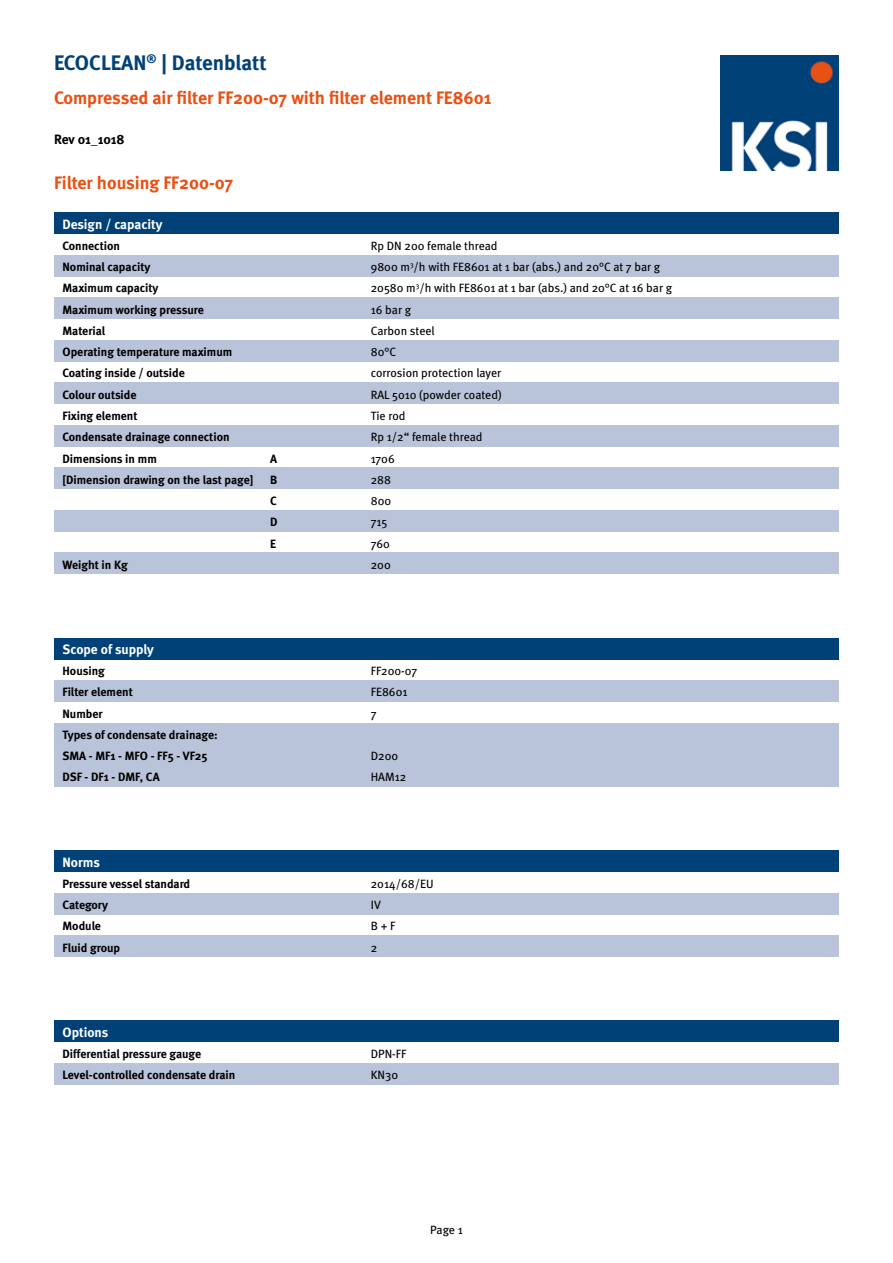
<style>
.page{position:relative;width:893px;height:1263px;background:#fff}
.page>*{position:absolute;margin:0;border:0;box-sizing:border-box;transform-origin:0 0}
.t1{font:700 21px "Meta";color:#004178}
.t2{font:700 18px "Meta";color:#e85113}
.t3{font:700 13.5px "Meta";color:#fff}
.t4{font:700 13.5px "Meta";color:#000}
.t5{font:700 12px/21.3px "Meta";color:#000}
.t6{font:12px/21.3px "Meta";color:#000}
</style>
<div class="page">
<div style="left:54px;top:680px;width:785px;height:22px;background:#b9c3d9"></div>
<div style="left:54px;top:723px;width:785px;height:21px;background:#b9c3d9"></div>
<div style="left:54px;top:744px;width:785px;height:21px;background:#b9c3d9"></div>
<div style="left:54px;top:765px;width:785px;height:22px;background:#b9c3d9"></div>
<div style="left:54px;top:893px;width:785px;height:21px;background:#b9c3d9"></div>
<div style="left:54px;top:935px;width:785px;height:22px;background:#b9c3d9"></div>
<div style="left:54px;top:1063px;width:785px;height:21px;background:#b9c3d9"></div>
<div style="left:54px;top:553px;width:785px;height:21px;background:#b9c3d9"></div>
<div style="left:54px;top:510px;width:785px;height:21px;background:#b9c3d9"></div>
<div style="left:54px;top:468px;width:785px;height:21px;background:#b9c3d9"></div>
<div style="left:54px;top:425px;width:785px;height:21px;background:#b9c3d9"></div>
<div style="left:54px;top:383px;width:785px;height:21px;background:#b9c3d9"></div>
<div style="left:54px;top:340px;width:785px;height:21px;background:#b9c3d9"></div>
<div style="left:54px;top:298px;width:785px;height:21px;background:#b9c3d9"></div>
<div style="left:54px;top:255px;width:785px;height:21px;background:#b9c3d9"></div>
<img style="left:720px;top:55px;width:119px;height:115px">
<div style="left:54px;top:213px;width:785px;height:21px;background:#004178"></div>
<div style="left:54px;top:638px;width:785px;height:21px;background:#004178"></div>
<div style="left:54px;top:850px;width:785px;height:22px;background:#004178"></div>
<div style="left:54px;top:1020px;width:785px;height:22px;background:#004178"></div>
<h1 class="t1" style="left:54px;top:49px;width:214px">ECOCLEAN<sup>®</sup> | Datenblatt</h1>
<h2 class="t2" style="left:54px;top:86px;width:439px">Compressed air filter FF200-07 with filter element FE8601</h2>
<p class="t4" style="left:54px;top:130px;width:72px">Rev 01_1018</p>
<h2 class="t2" style="left:54px;top:171px;width:181px">Filter housing FF200-07</h2>
<p class="t3" style="left:63px;top:215px;width:102px">Design / capacity</p>
<p class="t5" style="left:63px;top:235px;width:171px">Connection<br>Nominal capacity<br>Maximum capacity<br>Maximum working pressure<br>Material<br>Operating temperature maximum<br>Coating inside / outside<br>Colour outside<br>Fixing element<br>Condensate drainage connection<br>Dimensions in mm</p>
<p class="t5" style="left:270px;top:447px;width:8px">A</p>
<p class="t5" style="left:63px;top:469px;width:192px">[Dimension drawing on the last page]</p>
<p class="t5" style="left:270px;top:469px;width:9px;text-align:justify">B C D E</p>
<p class="t5" style="left:63px;top:554px;width:67px">Weight in Kg</p>
<p class="t3" style="left:63px;top:641px;width:93px">Scope of supply</p>
<p class="t6" style="left:371px;top:235px;width:303px">Rp DN 200 female thread<br>9800 m<sup>3</sup>/h with FE8601 at 1 bar (abs.) and 20°C at 7 bar g<br>20580 m<sup>3</sup>/h with FE8601 at 1 bar (abs.) and 20°C at 16 bar g<br>16 bar g<br>Carbon steel<br>80°C<br>corrosion protection layer<br>RAL 5010 (powder coated)<br>Tie rod<br>Rp 1/2“ female thread<br>1706<br>288<br>800<br>715<br>760<br>200</p>
<p class="t5" style="left:63px;top:660px;width:157px">Housing<br>Filter element<br>Number<br>Types of condensate drainage:<br>SMA - MF1 - MFO - FF5 - VF25<br>DSF - DF1 - DMF, CA</p>
<p class="t6" style="left:371px;top:660px;width:48px">FF200-07<br>FE8601<br>7</p>
<p class="t6" style="left:371px;top:745px;width:37px">D200<br>HAM12</p>
<p class="t3" style="left:63px;top:853px;width:39px">Norms</p>
<p class="t5" style="left:63px;top:873px;width:129px">Pressure vessel standard<br>Category<br>Module<br>Fluid group</p>
<p class="t3" style="left:63px;top:1023px;width:47px">Options</p>
<p class="t5" style="left:63px;top:1043px;width:174px">Differential pressure gauge<br>Level-controlled condensate drain</p>
<p class="t6" style="left:371px;top:873px;width:64px">2014/68/EU<br>IV<br>B + F<br>2</p>
<p class="t6" style="left:371px;top:1043px;width:37px">DPN-FF<br>KN30</p>
<p class="t6" style="left:430px;top:1219px;width:34px">Page 1</p>
</div>
